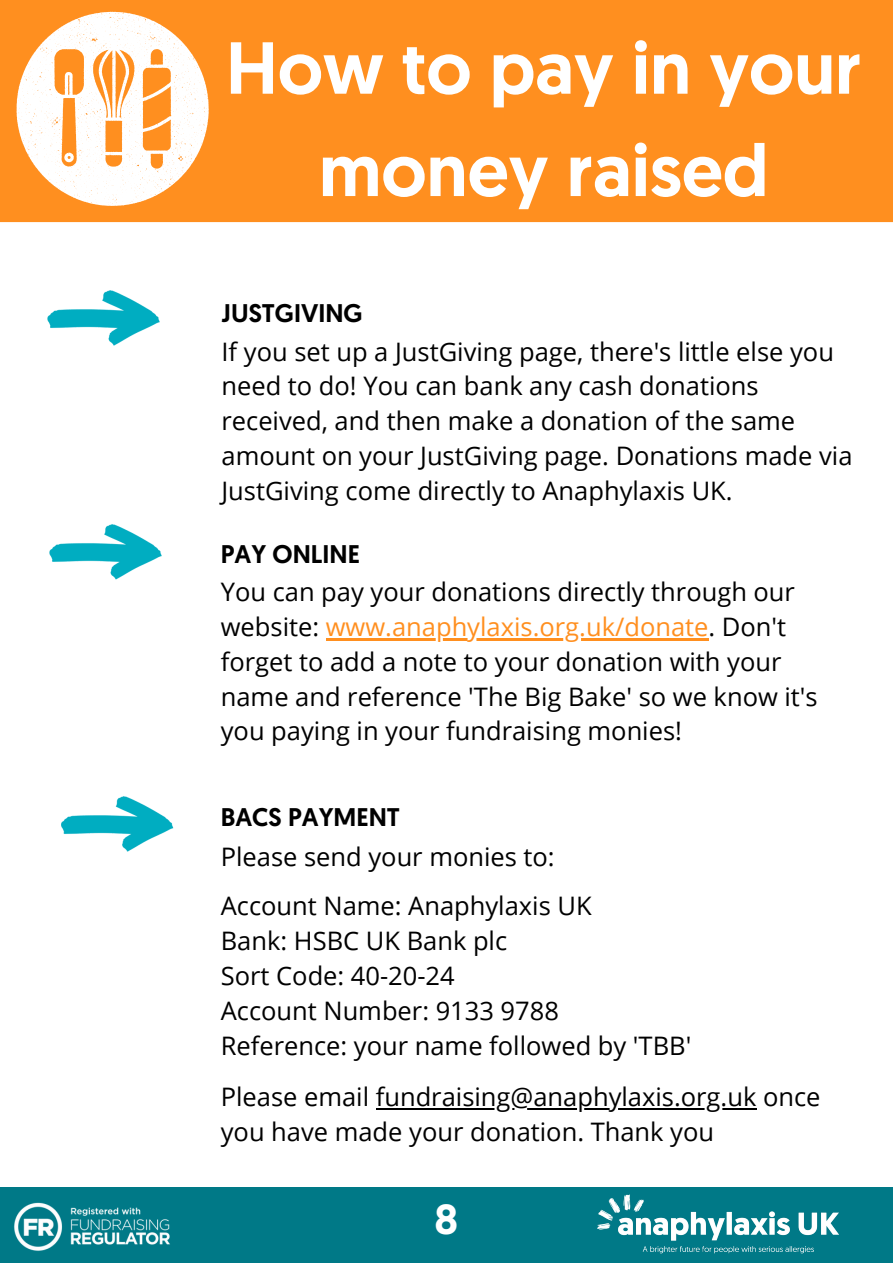
<style>
.page{position:relative;width:893px;height:1264px;background:#fff}
.page>*{position:absolute;margin:0;border:0;box-sizing:border-box;transform-origin:0 0}
.t1{font:500 73.5px/102.3px "Geomanist";color:#fff;text-align:center}
.t2{font:500 42px "Geomanist";color:#fff}
.t3{font:25.5px/34.8px "Open Sans";color:#000}
.t4{font:500 25.5px "Geomanist";color:#000}
.s1{color:#ff8f1f}
</style>
<div class="page">
<div style="left:0;top:1186px;width:892px;height:76px;background:#007987"></div>
<img style="left:0;top:1186px;width:184px;height:65px">
<div style="left:0;top:0;width:892px;height:222px;background:#ff8f1f"></div>
<svg style="left:16px;top:12px;width:193px;height:194px"></svg>
<hr style="left:326px;top:638px;width:382px;height:2px;background:#ff8f1f">
<img style="left:47px;top:290px;width:113px;height:56px">
<img style="left:49px;top:524px;width:113px;height:56px">
<img style="left:61px;top:796px;width:113px;height:56px">
<img style="left:597px;top:1194px;width:242px;height:60px">
<hr style="left:376px;top:1107px;width:380px;height:2px;background:#000">
<p class="t1" style="left:226px;top:24px;width:637px">How to pay in your money raised</p>
<p class="t4" style="left:221px;top:303px;width:142px">JUSTGIVING</p>
<p class="t3" style="left:221px;top:333px;width:632px">If you set up a JustGiving page, there's little else you need to do! You can bank any cash donations received, and then make a donation of the same amount on your JustGiving page. Donations made via JustGiving come directly to Anaphylaxis UK.</p>
<p class="t4" style="left:221px;top:543px;width:141px">PAY ONLINE</p>
<p class="t3" style="left:221px;top:573px;width:598px">You can pay your donations directly through our website: <span class="s1">www.anaphylaxis.org.uk/donate</span>. Don't forget to add a note to your donation with your name and reference 'The Big Bake' so we know it's you paying in your fundraising monies!</p>
<p class="t4" style="left:221px;top:807px;width:180px">BACS PAYMENT</p>
<p class="t3" style="left:221px;top:838px;width:335px">Please send your monies to:</p>
<p class="t3" style="left:221px;top:887px;width:372px">Account Name: Anaphylaxis UK</p>
<p class="t3" style="left:221px;top:922px;width:288px">Bank: HSBC UK Bank plc</p>
<p class="t3" style="left:221px;top:957px;width:235px">Sort Code: 40-20-24</p>
<p class="t3" style="left:221px;top:992px;width:339px">Account Number: 9133 9788</p>
<p class="t3" style="left:221px;top:1027px;width:472px">Reference: your name followed by 'TBB'</p>
<p class="t3" style="left:221px;top:1078px;width:601px">Please email fundraising@anaphylaxis.org.uk once you have made your donation. Thank you</p>
<p class="t2" style="left:434px;top:1202px;width:25px">8</p>
</div>
